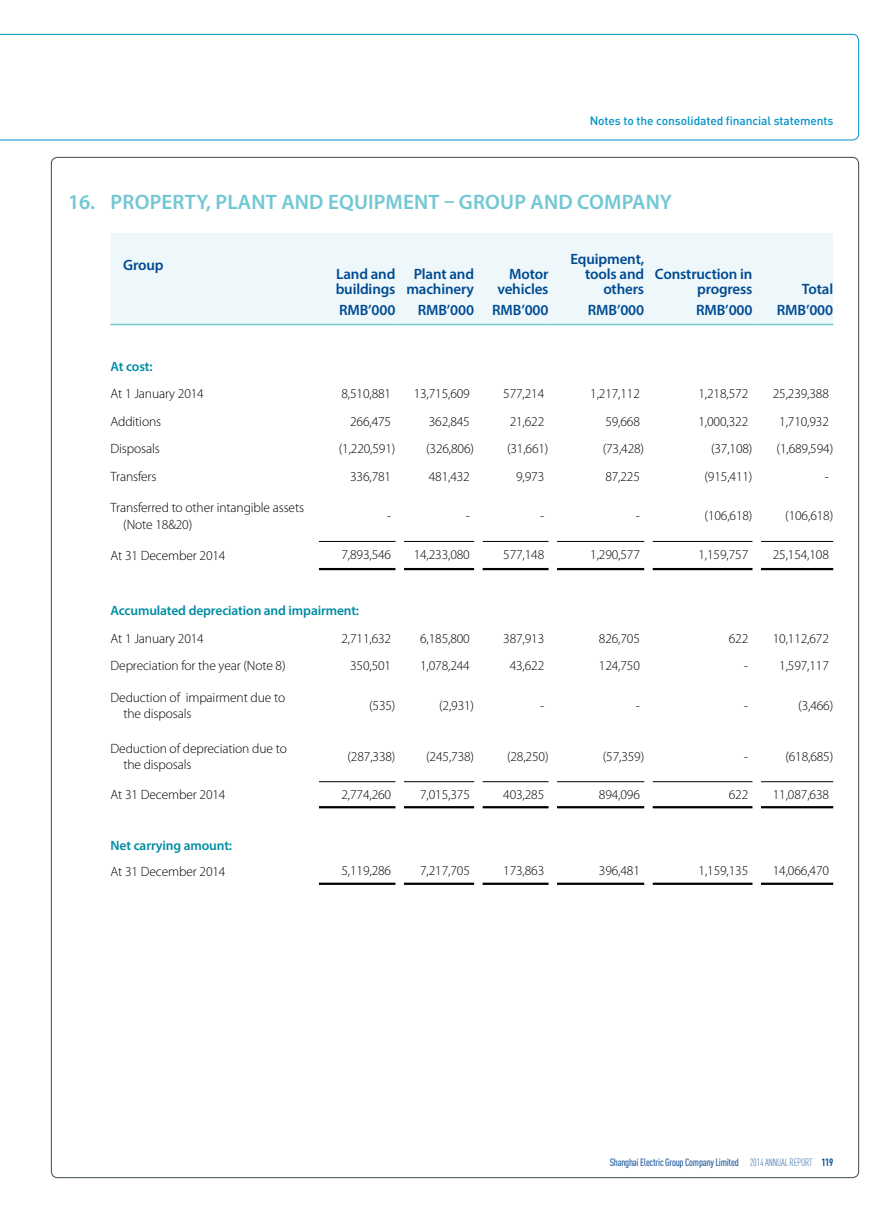
<style>
.page{position:relative;width:893px;height:1212px;background:#fff}
.page>*{position:absolute;margin:0;border:0;box-sizing:border-box;transform-origin:0 0}
.t1{font:600 21px "Myriad Pro";letter-spacing:.01em;color:#71c7d4}
.t2{font:600 15px/15px "Myriad Pro";letter-spacing:-.01em;color:#004a93;text-align:right}
.t3{font:300 13.5px/16.2px "Myriad Pro";letter-spacing:-.01em;color:#000}
.t4{font:600 13.5px "Myriad Pro";letter-spacing:-.01em;color:#008ca4}
.t5{font:500 12px "DIN";letter-spacing:-.01em;color:#0092c7}
.t6{font:500 10.5px "DIN Cond";letter-spacing:-.025em;color:#2c63a5}
.s1{font-weight:300}
.s2{font-weight:700;color:#004a93}
</style>
<div class="page">
<svg style="left:0;top:34px;width:859px;height:106px"></svg>
<div style="left:111px;top:233px;width:722px;height:91px;background:#eef8fa"></div>
<hr style="left:319px;top:541px;width:76px;height:1px;background:#000">
<hr style="left:404px;top:541px;width:70px;height:1px;background:#000">
<hr style="left:483px;top:541px;width:66px;height:1px;background:#000">
<hr style="left:557px;top:541px;width:87px;height:1px;background:#000">
<hr style="left:653px;top:541px;width:99px;height:1px;background:#000">
<hr style="left:761px;top:541px;width:72px;height:1px;background:#000">
<hr style="left:319px;top:568px;width:76px;height:2px;background:#000">
<hr style="left:404px;top:568px;width:70px;height:2px;background:#000">
<hr style="left:483px;top:568px;width:66px;height:2px;background:#000">
<hr style="left:557px;top:568px;width:87px;height:2px;background:#000">
<hr style="left:653px;top:568px;width:99px;height:2px;background:#000">
<hr style="left:761px;top:568px;width:72px;height:2px;background:#000">
<hr style="left:319px;top:781px;width:76px;height:1px;background:#000">
<hr style="left:404px;top:781px;width:70px;height:1px;background:#000">
<hr style="left:483px;top:781px;width:66px;height:1px;background:#000">
<hr style="left:557px;top:781px;width:87px;height:1px;background:#000">
<hr style="left:653px;top:781px;width:99px;height:1px;background:#000">
<hr style="left:761px;top:781px;width:72px;height:1px;background:#000">
<hr style="left:319px;top:806px;width:76px;height:2px;background:#000">
<hr style="left:404px;top:806px;width:70px;height:2px;background:#000">
<hr style="left:483px;top:806px;width:66px;height:2px;background:#000">
<hr style="left:557px;top:806px;width:87px;height:2px;background:#000">
<hr style="left:653px;top:806px;width:99px;height:2px;background:#000">
<hr style="left:761px;top:806px;width:72px;height:2px;background:#000">
<hr style="left:319px;top:883px;width:76px;height:2px;background:#000">
<hr style="left:404px;top:883px;width:70px;height:2px;background:#000">
<hr style="left:483px;top:883px;width:66px;height:2px;background:#000">
<hr style="left:557px;top:883px;width:87px;height:2px;background:#000">
<hr style="left:653px;top:883px;width:99px;height:2px;background:#000">
<hr style="left:761px;top:883px;width:72px;height:2px;background:#000">
<hr style="left:111px;top:324px;width:208px;height:1px;background:#71c7d4">
<hr style="left:319px;top:324px;width:76px;height:1px;background:#71c7d4">
<hr style="left:404px;top:324px;width:70px;height:1px;background:#71c7d4">
<hr style="left:483px;top:324px;width:66px;height:1px;background:#71c7d4">
<hr style="left:557px;top:324px;width:87px;height:1px;background:#71c7d4">
<hr style="left:653px;top:324px;width:99px;height:1px;background:#71c7d4">
<hr style="left:761px;top:324px;width:72px;height:1px;background:#71c7d4">
<p class="t5" style="left:590px;top:113px;width:245px">Notes to the consolidated financial statements</p>
<h1 class="t1" style="left:68px;top:189px;width:605px">16. Property, plant and equipment – Group and Company</h1>
<p class="t2" style="left:123px;top:257px;width:42px">Group</p>
<p class="t2" style="left:336px;top:267px;width:61px;text-align:left">Land and buildings</p>
<p class="t2" style="left:406px;top:267px;width:69px;text-align:center">Plant and machinery</p>
<p class="t2" style="left:497px;top:267px;width:53px">Motor vehicles</p>
<p class="t2" style="left:570px;top:252px;width:75px">Equipment, tools and others</p>
<p class="t2" style="left:655px;top:267px;width:99px">Construction in progress</p>
<p class="t2" style="left:802px;top:282px;width:33px">Total</p>
<p class="t2" style="left:339px;top:302px;width:58px">RM B’000</p>
<p class="t2" style="left:418px;top:302px;width:132px">RM B’000 RM B’000</p>
<p class="t2" style="left:588px;top:302px;width:58px">RM B’000</p>
<p class="t2" style="left:696px;top:302px;width:58px">RM B’000</p>
<p class="t2" style="left:777px;top:302px;width:58px">RM B’000</p>
<p class="t4" style="left:111px;top:357px;width:44px">At cost:</p>
<p class="t3" style="left:111px;top:386px;width:95px">At 1 January 2014</p>
<p class="t3" style="left:341px;top:386px;width:51px">8,510,881</p>
<p class="t3" style="left:414px;top:386px;width:58px">13,715,609</p>
<p class="t3" style="left:503px;top:386px;width:43px">577,214</p>
<p class="t3" style="left:590px;top:386px;width:51px">1,217,112</p>
<p class="t3" style="left:698px;top:386px;width:51px">1,218,572</p>
<p class="t3" style="left:773px;top:386px;width:58px">25,239,388</p>
<p class="t3" style="left:111px;top:413px;width:52px">Additions</p>
<p class="t3" style="left:350px;top:413px;width:43px">266,475</p>
<p class="t3" style="left:429px;top:413px;width:43px">362,845</p>
<p class="t3" style="left:510px;top:413px;width:36px">21,622</p>
<p class="t3" style="left:605px;top:413px;width:36px">59,668</p>
<p class="t3" style="left:698px;top:413px;width:51px">1,000,322</p>
<p class="t3" style="left:779px;top:413px;width:51px">1,710,932</p>
<p class="t3" style="left:111px;top:441px;width:51px">Disposals</p>
<p class="t3" style="left:339px;top:441px;width:58px">(1,220,591)</p>
<p class="t3" style="left:426px;top:441px;width:49px">(326,806)</p>
<p class="t3" style="left:507px;top:441px;width:43px">(31,661)</p>
<p class="t3" style="left:603px;top:441px;width:43px">(73,428)</p>
<p class="t3" style="left:711px;top:441px;width:43px">(37,108)</p>
<p class="t3" style="left:777px;top:441px;width:58px">(1,689,594)</p>
<p class="t3" style="left:111px;top:469px;width:47px">Transfers</p>
<p class="t3" style="left:350px;top:469px;width:43px">336,781</p>
<p class="t3" style="left:429px;top:469px;width:43px">481,432</p>
<p class="t3" style="left:516px;top:469px;width:30px">9,973</p>
<p class="t3" style="left:605px;top:469px;width:36px">87,225</p>
<p class="t3" style="left:704px;top:469px;width:49px">(915,411)</p>
<p class="t3" style="left:825px;top:469px;width:6px">-</p>
<p class="t3" style="left:123px;top:500px;width:182px;text-indent:-13px">Transferred to other intangible assets (Note 18&amp;20)</p>
<p class="t3" style="left:387px;top:508px;width:6px">-</p>
<p class="t3" style="left:466px;top:508px;width:6px">-</p>
<p class="t3" style="left:540px;top:508px;width:6px">-</p>
<p class="t3" style="left:636px;top:508px;width:6px">-</p>
<p class="t3" style="left:704px;top:508px;width:49px">(106,618)</p>
<p class="t3" style="left:785px;top:508px;width:49px">(106,618)</p>
<p class="t3" style="left:111px;top:547px;width:116px">At 31 December 2014</p>
<p class="t3" style="left:341px;top:547px;width:51px">7,893,546</p>
<p class="t3" style="left:414px;top:547px;width:58px">14,233,080</p>
<p class="t3" style="left:503px;top:547px;width:43px">577,148</p>
<p class="t3" style="left:590px;top:547px;width:51px">1,290,577</p>
<p class="t3" style="left:698px;top:547px;width:51px">1,159,757</p>
<p class="t3" style="left:773px;top:547px;width:58px">25,154,108</p>
<p class="t4" style="left:111px;top:602px;width:250px">Accumulated depreciation and impairment:</p>
<p class="t3" style="left:111px;top:630px;width:95px">At 1 January 2014</p>
<p class="t3" style="left:341px;top:630px;width:51px">2,711,632</p>
<p class="t3" style="left:420px;top:630px;width:51px">6,185,800</p>
<p class="t3" style="left:503px;top:630px;width:43px">387,913</p>
<p class="t3" style="left:599px;top:630px;width:43px">826,705</p>
<p class="t3" style="left:729px;top:630px;width:21px">622</p>
<p class="t3" style="left:773px;top:630px;width:58px">10,112,672</p>
<p class="t3" style="left:111px;top:658px;width:177px">Depreciation for the year (Note 8)</p>
<p class="t3" style="left:350px;top:658px;width:43px">350,501</p>
<p class="t3" style="left:420px;top:658px;width:51px">1,078,244</p>
<p class="t3" style="left:510px;top:658px;width:36px">43,622</p>
<p class="t3" style="left:599px;top:658px;width:43px">124,750</p>
<p class="t3" style="left:744px;top:658px;width:86px">- 1,597,117</p>
<p class="t3" style="left:123px;top:689px;width:163px;text-indent:-13px">Deduction of impairment due to the disposals</p>
<p class="t3" style="left:369px;top:697px;width:28px">(535)</p>
<p class="t3" style="left:439px;top:697px;width:37px">(2,931)</p>
<p class="t3" style="left:540px;top:697px;width:6px">-</p>
<p class="t3" style="left:636px;top:697px;width:6px">-</p>
<p class="t3" style="left:744px;top:697px;width:6px">-</p>
<p class="t3" style="left:798px;top:697px;width:37px">(3,466)</p>
<p class="t3" style="left:123px;top:740px;width:165px;text-indent:-13px">Deduction of depreciation due to the disposals</p>
<p class="t3" style="left:348px;top:748px;width:49px">(287,338)</p>
<p class="t3" style="left:426px;top:748px;width:49px">(245,738)</p>
<p class="t3" style="left:507px;top:748px;width:43px">(28,250)</p>
<p class="t3" style="left:603px;top:748px;width:43px">(57,359)</p>
<p class="t3" style="left:785px;top:748px;width:49px">(618,685)</p>
<p class="t3" style="left:111px;top:786px;width:116px">At 31 December 2014</p>
<p class="t3" style="left:341px;top:786px;width:51px">2,774,260</p>
<p class="t3" style="left:420px;top:786px;width:51px">7,015,375</p>
<p class="t3" style="left:503px;top:786px;width:43px">403,285</p>
<p class="t3" style="left:599px;top:786px;width:43px">894,096</p>
<p class="t3" style="left:729px;top:786px;width:21px">622</p>
<p class="t3" style="left:773px;top:786px;width:58px">11,087,638</p>
<p class="t4" style="left:111px;top:837px;width:123px">Net carrying amount:</p>
<p class="t3" style="left:111px;top:863px;width:116px">At 31 December 2014</p>
<p class="t3" style="left:341px;top:862px;width:51px">5,119,286</p>
<p class="t3" style="left:420px;top:862px;width:51px">7,217,705</p>
<p class="t3" style="left:503px;top:862px;width:43px">173,863</p>
<p class="t3" style="left:599px;top:862px;width:43px">396,481</p>
<p class="t3" style="left:698px;top:862px;width:51px">1,159,135</p>
<p class="t3" style="left:773px;top:862px;width:58px">14,066,470</p>
<p class="t6" style="left:610px;top:1156px;width:225px">Shanghai Electric Group Company Limited <span class="s1">2014 ANNUAL REPORT</span> <span class="s2">119</span></p>
</div>
